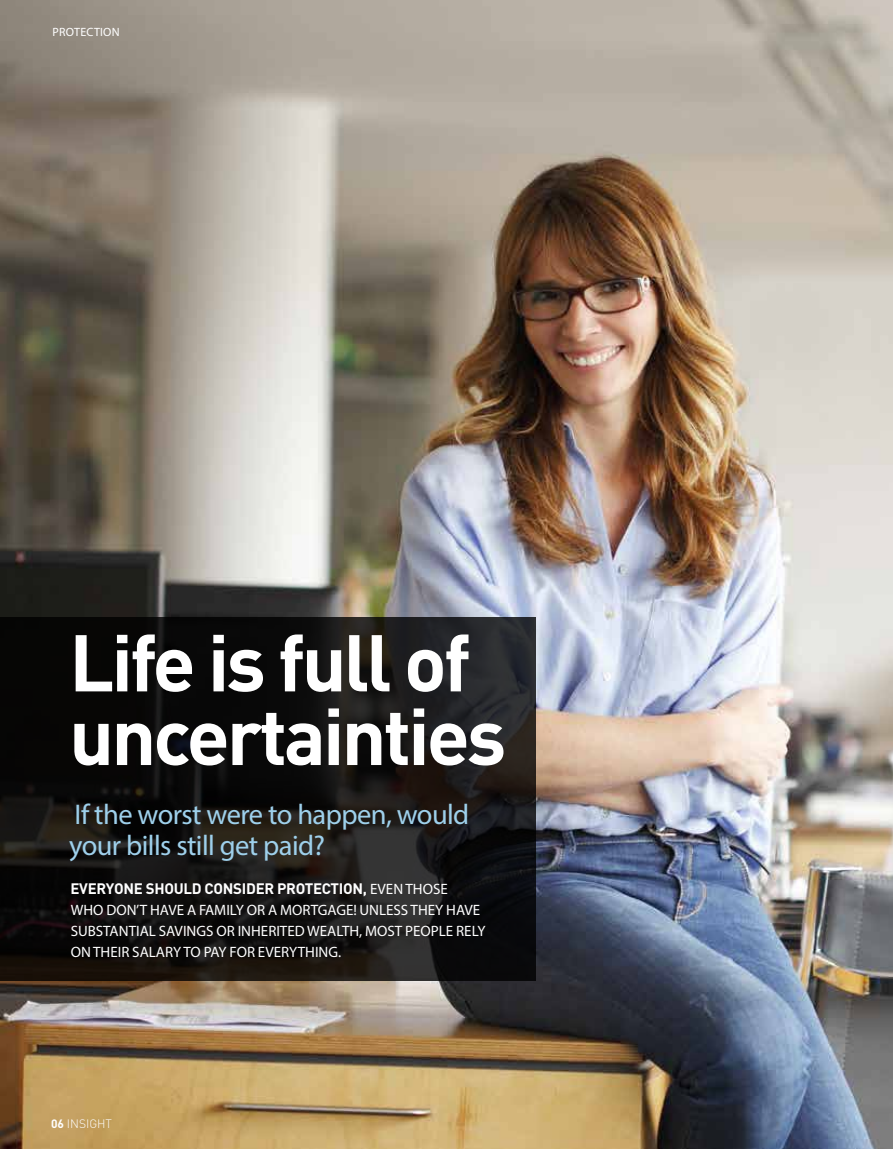
<style>
.page{position:relative;width:893px;height:1149px;background:#fff}
.page>*{position:absolute;margin:0;border:0;box-sizing:border-box;transform-origin:0 0}
.t1{font:700 78.9px/73.7px "DIN";letter-spacing:-.04em;color:#fff}
.t2{font:28.5px/31.5px "Myriad Pro";letter-spacing:-.02em;color:#9ed0eb}
.t3{font:15px/21px "Myriad Pro";color:#fff}
.t4{font:700 15px "DIN";letter-spacing:-.02em;color:#fff}
.t5{font:12px "Myriad Pro";letter-spacing:.02em;color:#fff}
.t6{font:300 12px "DIN";color:#fff}
.s1{font-family:"Myriad Pro";font-weight:400}
.s2{font-weight:700}
</style>
<div class="page">
<img style="left:0;top:0;width:893px;height:1148px">
<svg style="left:0;top:617px;width:536px;height:363px;background:#141212"></svg>
<p class="t5" style="left:53px;top:25px;width:69px">PROTECTION</p>
<h1 class="t1" style="left:69px;top:622px;width:439px">Life is full of uncertainties</h1>
<h2 class="t2" style="left:69px;top:797px;width:402px">If the worst were to happen, would your bills still get paid?</h2>
<p class="t4" style="left:71px;top:878px;width:379px">EVERYONE SHOULD CONSIDER PROTECTION, <span class="s1">EVEN THOSE</span></p>
<p class="t3" style="left:71px;top:898px;width:416px">WHO DON’T HAVE A FAMILY OR A MORTGAGE! UNLESS THEY HAVE<br>SUBSTANTIAL SAVINGS OR INHERITED WEALTH, MOST PEOPLE RELY<br>ON THEIR SALARY TO PAY FOR EVERYTHING.</p>
<p class="t6" style="left:51px;top:1116px;width:62px"><span class="s2">06</span> INSIGHT</p>
</div>
